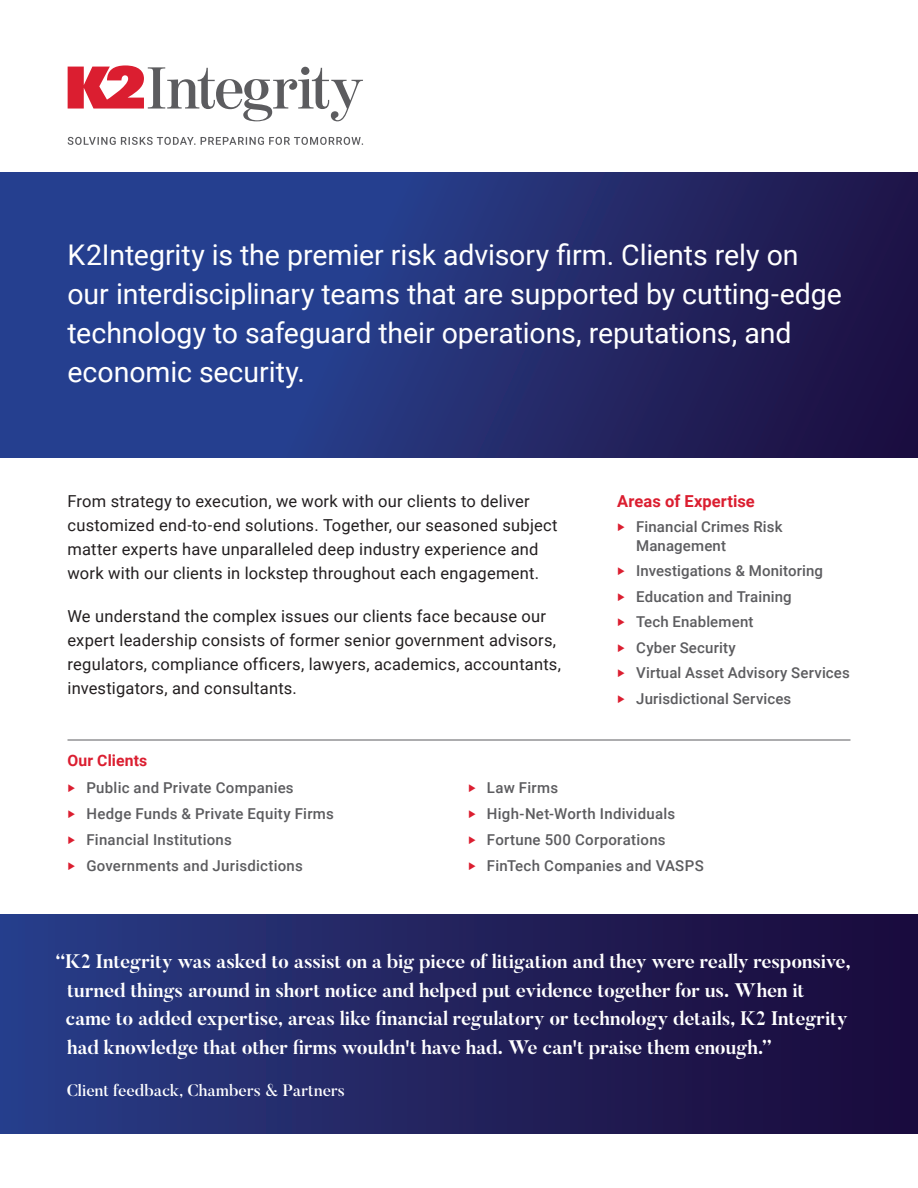
<style>
.page{position:relative;width:918px;height:1188px;background:#fff}
.page>*{position:absolute;margin:0;border:0;box-sizing:border-box;transform-origin:0 0}
.t1{font:28.5px/39px "Roboto";letter-spacing:-.005em;color:#fff}
.t2{font:700 19.5px/28.5px "Butler";letter-spacing:-.01em;color:#fff}
.t3{font:16.5px/24px "Roboto";letter-spacing:.015em;color:#231f20}
.t4{font:500 16.5px "Butler";letter-spacing:.005em;color:#fff}
.t5{font:700 16.5px "Roboto";letter-spacing:.005em;color:#db1e30}
.t6{font:700 15.75px "Roboto";letter-spacing:.01em;color:#db1e30}
.t7{font:500 15px/18.8px "Roboto";letter-spacing:.015em;color:#5c5c5f}
.s1{font-weight:700;color:#db1e30}
</style>
<div class="page">
<svg style="left:0;top:173px;width:918px;height:285px;background:#232f74"></svg>
<hr style="left:68px;top:740px;width:782px;height:1px;background:#5c5c5f">
<div style="left:0;top:914px;width:918px;height:220px;background:linear-gradient(to right,#293d87,#1a0938)"></div>
<svg style="left:68px;top:65px;width:295px;height:56px"></svg>
<svg style="left:68px;top:137px;width:295px;height:8px"></svg>
<p class="t1" style="left:68px;top:234px;width:776px">K2Integrity is the premier risk advisory firm. Clients rely on our interdisciplinary teams that are supported by cutting-edge technology to safeguard their operations, reputations, and economic security.</p>
<p class="t3" style="left:68px;top:488px;width:492px">From strategy to execution, we work with our clients to deliver customized end-to-end solutions. Together, our seasoned subject matter experts have unparalleled deep industry experience and work with our clients in lockstep throughout each engagement.</p>
<p class="t3" style="left:68px;top:604px;width:495px">We understand the complex issues our clients face because our expert leadership consists of former senior government advisors, regulators, compliance officers, lawyers, academics, accountants, investigators, and consultants.</p>
<p class="t5" style="left:617px;top:489px;width:139px">Areas of Expertise</p>
<p class="t7" style="left:636px;top:517px;width:148px;text-indent:-19px"><span class="s1">‣</span> Financial Crimes Risk<br>Management</p>
<p class="t7" style="left:617px;top:561px;width:207px"><span class="s1">‣</span> Investigations &amp; Monitoring</p>
<p class="t7" style="left:617px;top:587px;width:176px"><span class="s1">‣</span> Education and Training</p>
<p class="t7" style="left:617px;top:612px;width:138px"><span class="s1">‣</span> Tech Enablement</p>
<p class="t7" style="left:617px;top:638px;width:120px"><span class="s1">‣</span> Cyber Security</p>
<p class="t7" style="left:617px;top:663px;width:234px"><span class="s1">‣</span> Virtual Asset Advisory Services</p>
<p class="t7" style="left:617px;top:689px;width:176px"><span class="s1">‣</span> Jurisdictional Services</p>
<p class="t6" style="left:68px;top:750px;width:81px">Our Clients</p>
<p class="t7" style="left:68px;top:777px;width:228px"><span class="s1">‣</span> Public and Private Companies</p>
<p class="t7" style="left:68px;top:804px;width:268px"><span class="s1">‣</span> Hedge Funds &amp; Private Equity Firms</p>
<p class="t7" style="left:68px;top:830px;width:166px"><span class="s1">‣</span> Financial Institutions</p>
<p class="t7" style="left:68px;top:856px;width:237px"><span class="s1">‣</span> Governments and Jurisdictions</p>
<p class="t7" style="left:468px;top:777px;width:92px"><span class="s1">‣</span> Law Firms</p>
<p class="t7" style="left:468px;top:804px;width:209px"><span class="s1">‣</span> High-Net-Worth Individuals</p>
<p class="t7" style="left:468px;top:830px;width:199px"><span class="s1">‣</span> Fortune 500 Corporations</p>
<p class="t7" style="left:468px;top:856px;width:237px"><span class="s1">‣</span> FinTech Companies and VASPS</p>
<p class="t2" style="left:66px;top:948px;width:786px;text-indent:-10px">“K2 Integrity was asked to assist on a big piece of litigation and they were really responsive, turned things around in short notice and helped put evidence together for us. When it came to added expertise, areas like financial regulatory or technology details, K2 Integrity had knowledge that other firms wouldn't have had. We can't praise them enough.”</p>
<p class="t4" style="left:67px;top:1080px;width:280px">Client feedback, Chambers &amp; Partners</p>
</div>
